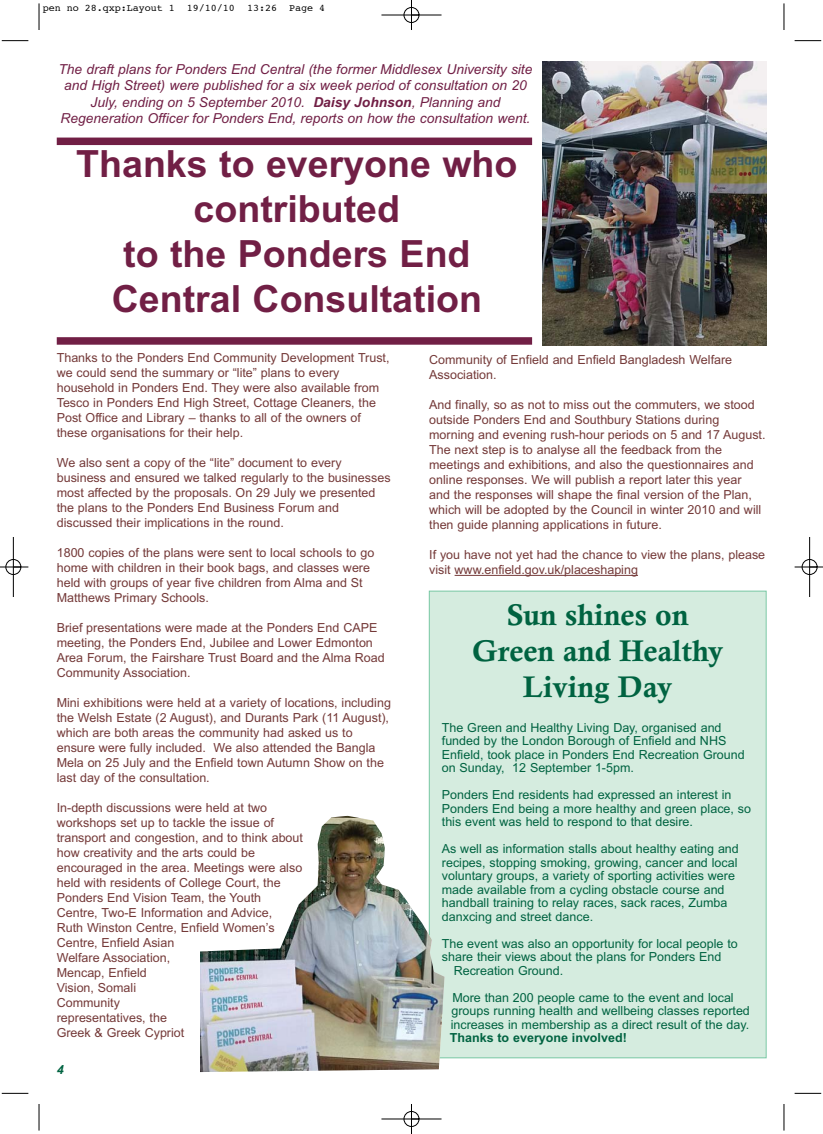
<style>
.page{position:relative;width:823px;height:1134px;background:#fff}
.page>*{position:absolute;margin:0;border:0;box-sizing:border-box;transform-origin:0 0}
.t1{font:700 37.5px/45px "Arial";color:#711f45;text-align:center}
.t2{font:30px/36px "Calis MT Bol";color:#006341;text-align:center}
.t3{font:italic 13.75px/16.5px "Arial";color:#711f45;text-align:center}
.t4{font:12.5px/15px "Arial";color:#743938}
.t5{font:12.5px/13.5px "Arial";color:#006341}
.t6{font:700 12.5px "Arial";color:#006341}
.t7{font:italic 700 12.5px "Arial";color:#006341}
.t8{font:10px "Courier";color:#000}
.s1{font-weight:700}
</style>
<div class="page">
<hr style="left:454px;top:575px;width:183px;height:1px;background:#743938">
<img style="left:542px;top:62px;width:223px;height:283px">
<div style="left:429px;top:591px;width:336px;height:466px;background:#d5ecdf"></div>
<img style="left:200px;top:816px;width:244px;height:256px">
<div style="left:57px;top:138px;width:474px;height:7px;background:#711f45"></div>
<div style="left:57px;top:337px;width:474px;height:8px;background:#711f45"></div>
<svg style="left:39px;top:3px;width:1px;height:27px"></svg>
<svg style="left:2px;top:40px;width:26px;height:1px"></svg>
<svg style="left:783px;top:3px;width:1px;height:27px"></svg>
<svg style="left:794px;top:40px;width:26px;height:1px"></svg>
<svg style="left:39px;top:1104px;width:1px;height:26px"></svg>
<svg style="left:2px;top:1093px;width:26px;height:1px"></svg>
<svg style="left:783px;top:1104px;width:1px;height:26px"></svg>
<svg style="left:794px;top:1093px;width:26px;height:1px"></svg>
<div style="left:6px;top:559px;width:15px;height:16px;border:1px solid #fff;border-radius:50%"></div>
<div style="left:801px;top:559px;width:16px;height:16px;border:1px solid #fff;border-radius:50%"></div>
<hr style="left:381px;top:15px;width:60px;height:1px;background:#000">
<hr style="left:381px;top:1118px;width:60px;height:1px;background:#000">
<hr style="left:13px;top:537px;width:1px;height:60px;background:#000">
<hr style="left:808px;top:537px;width:1px;height:60px;background:#000">
<hr style="left:411px;top:0;width:1px;height:30px;background:#000">
<hr style="left:411px;top:1104px;width:1px;height:30px;background:#000">
<svg style="left:0;top:566px;width:28px;height:2px"></svg>
<svg style="left:794px;top:566px;width:28px;height:2px"></svg>
<div style="left:403px;top:7px;width:16px;height:16px;border:1px solid #000;border-radius:50%"></div>
<div style="left:403px;top:1111px;width:16px;height:15px;border:1px solid #000;border-radius:50%"></div>
<div style="left:6px;top:559px;width:15px;height:15px;border:1px solid #000;border-radius:50%"></div>
<div style="left:801px;top:559px;width:15px;height:15px;border:1px solid #000;border-radius:50%"></div>
<p class="t8" style="left:43px;top:4px;width:284px">pen no 28.qxp:Layout 1 19/10/10 13:26 Page 4</p>
<p class="t3" style="left:58px;top:62px;width:475px">The draft plans for Ponders End Central (the former Middlesex University site and High Street) were published for a six week period of consultation on 20<br>July, ending on 5 September 2010. <span class="s1">Daisy Johnson</span>, Planning and Regeneration Officer for Ponders End, reports on how the consultation went.</p>
<h1 class="t1" style="left:76px;top:145px;width:442px">Thanks to everyone who contributed<br>to the Ponders End<br>Central Consultation</h1>
<p class="t4" style="left:57px;top:351px;width:334px">Thanks to the Ponders End Community Development Trust, we could send the summary or “lite” plans to every household in Ponders End. They were also available from Tesco in Ponders End High Street, Cottage Cleaners, the Post Office and Library – thanks to all of the owners of these organisations for their help.</p>
<p class="t4" style="left:57px;top:456px;width:335px">We also sent a copy of the “lite” document to every business and ensured we talked regularly to the businesses most affected by the proposals. On 29 July we presented the plans to the Ponders End Business Forum and discussed their implications in the round.</p>
<p class="t4" style="left:57px;top:546px;width:319px">1800 copies of the plans were sent to local schools to go home with children in their book bags, and classes were held with groups of year five children from Alma and St Matthews Primary Schools.</p>
<p class="t4" style="left:57px;top:621px;width:329px">Brief presentations were made at the Ponders End CAPE meeting, the Ponders End, Jubilee and Lower Edmonton Area Forum, the Fairshare Trust Board and the Alma Road Community Association.</p>
<p class="t4" style="left:57px;top:696px;width:335px">Mini exhibitions were held at a variety of locations, including the Welsh Estate (2 August), and Durants Park (11 August), which are both areas the community had asked us to ensure were fully included. We also attended the Bangla Mela on 25 July and the Enfield town Autumn Show on the last day of the consultation.</p>
<p class="t4" style="left:57px;top:801px;width:247px">In-depth discussions were held at two workshops set up to tackle the issue of transport and congestion, and to think about how creativity and the arts could be encouraged in the area. Meetings were also held with residents of College Court, the<br>Ponders End Vision Team, the Youth<br>Centre, Two-E Information and Advice,<br>Ruth Winston Centre, Enfield Women’s<br>Centre, Enfield Asian<br>Welfare Association,<br>Mencap, Enfield<br>Vision, Somali<br>Community<br>representatives, the<br>Greek &amp; Greek Cypriot</p>
<p class="t7" style="left:57px;top:1065px;width:8px">4</p>
<p class="t4" style="left:429px;top:353px;width:304px">Community of Enfield and Enfield Bangladesh Welfare<br>Association.</p>
<p class="t4" style="left:429px;top:398px;width:337px">And finally, so as not to miss out the commuters, we stood outside Ponders End and Southbury Stations during morning and evening rush-hour periods on 5 and 17 August.<br>The next step is to analyse all the feedback from the meetings and exhibitions, and also the questionnaires and online responses. We will publish a report later this year and the responses will shape the final version of the Plan, which will be adopted by the Council in winter 2010 and will then guide planning applications in future.</p>
<p class="t4" style="left:429px;top:548px;width:337px">If you have not yet had the chance to view the plans, please visit www.enfield.gov.uk/placeshaping</p>
<h2 class="t2" style="left:472px;top:599px;width:252px">Sun shines on<br>Green and Healthy<br>Living Day</h2>
<p class="t5" style="left:441px;top:721px;width:304px">The Green and Healthy Living Day, organised and funded by the London Borough of Enfield and NHS Enfield, took place in Ponders End Recreation Ground on Sunday, 12 September 1-5pm.</p>
<p class="t5" style="left:441px;top:789px;width:310px">Ponders End residents had expressed an interest in<br>Ponders End being a more healthy and green place, so this event was held to respond to that desire.</p>
<p class="t5" style="left:441px;top:843px;width:298px">As well as information stalls about healthy eating and recipes, stopping smoking, growing, cancer and local voluntary groups, a variety of sporting activities were made available from a cycling obstacle course and handball training to relay races, sack races, Zumba danxcing and street dance.</p>
<p class="t5" style="left:441px;top:937px;width:297px">The event was also an opportunity for local people to</p>
<p class="t5" style="left:441px;top:951px;width:281px">share their views about the plans for Ponders End</p>
<p class="t5" style="left:453px;top:964px;width:111px">Recreation Ground.</p>
<p class="t5" style="left:450px;top:991px;width:300px">More than 200 people came to the event and local groups running health and wellbeing classes reported increases in membership as a direct result of the day.</p>
<p class="t6" style="left:449px;top:1033px;width:178px">Thanks to everyone involved!</p>
</div>
